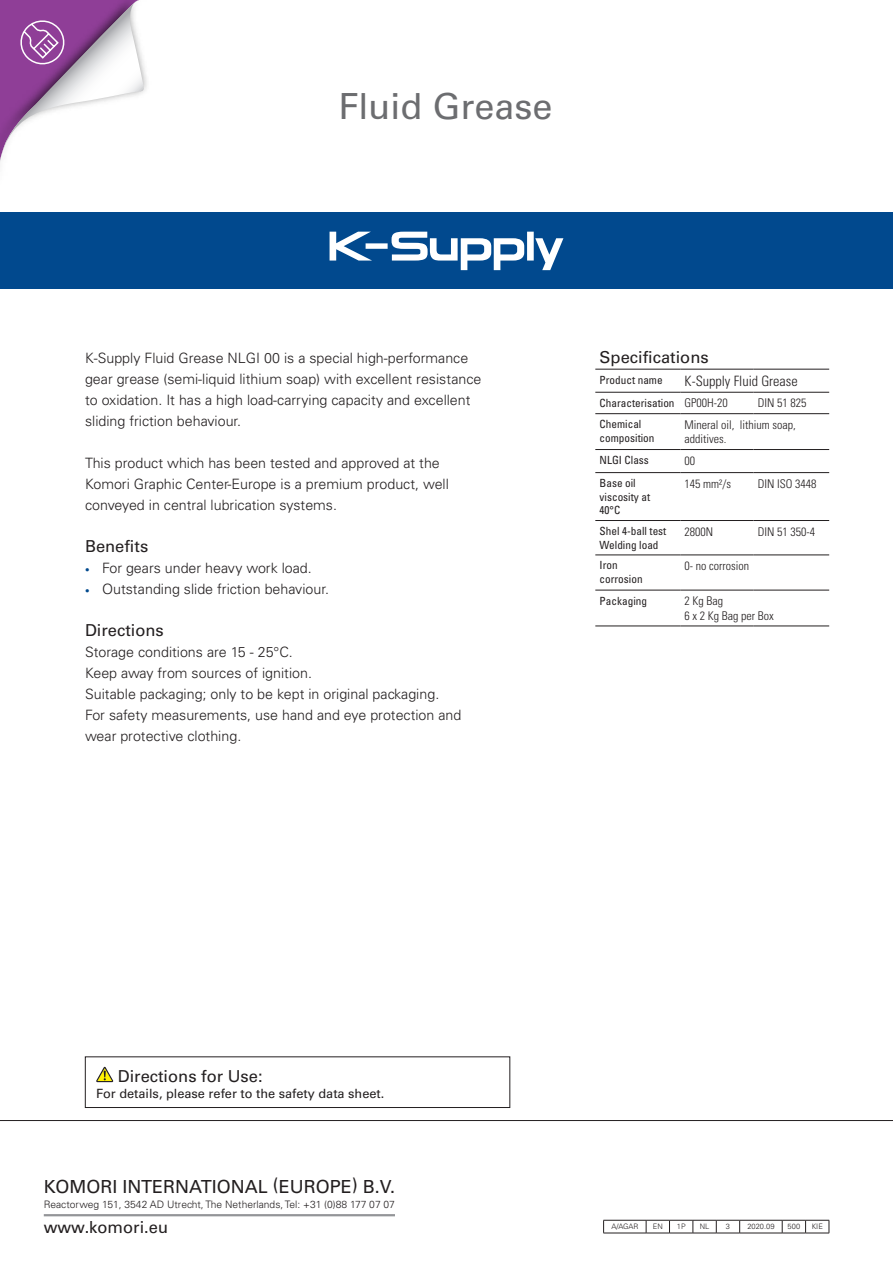
<style>
.page{position:relative;width:893px;height:1263px;background:#fff}
.page>*{position:absolute;margin:0;border:0;box-sizing:border-box;transform-origin:0 0}
.t1{font:36px "Univers LT Std";color:#6c6d70}
.t2{font:18px "Univers LT Std";color:#231f20}
.t3{font:16.5px "Univers LT Std";color:#231f20}
.t4{font:300 14.25px/21px "Univers LT Std";color:#231f20}
.t5{font:300 condensed 14.25px "Univers LT Std";color:#231f20}
.t6{font:12.75px "Univers LT Std";color:#231f20}
.t7{font:300 condensed 12px/14.4px "Univers LT Std";color:#231f20}
.t8{font:condensed 11.25px/13.5px "Univers LT Std";color:#231f20}
.t9{font:300 10.2px "Univers LT Std";color:#231f20}
.t10{font:300 7.5px "Univers LT Std";color:#231f20}
.s1{font-size:9px;color:#01498e}
.s2{font-weight:300;font-size:12px}
</style>
<div class="page">
<hr style="left:44px;top:1214px;width:351px;height:2px;background:#939598">
<div style="left:0;top:213px;width:893px;height:76px;background:#01498e"></div>
<div style="left:527px;top:232px;width:7px;height:29px;background:#fff"></div>
<div style="left:366px;top:243px;width:22px;height:6px;background:#fff"></div>
<svg style="left:330px;top:232px;width:42px;height:29px"></svg>
<svg style="left:535px;top:238px;width:28px;height:32px"></svg>
<svg style="left:391px;top:232px;width:133px;height:38px"></svg>
<hr style="left:0;top:1120px;width:893px;height:1px;background:#231f20">
<svg style="left:0;top:0;width:147px;height:162px"></svg>
<hr style="left:603px;top:1220px;width:43px;height:1px;background:#231f20">
<svg style="left:603px;top:1220px;width:1px;height:13px"></svg>
<hr style="left:740px;top:1220px;width:42px;height:1px;background:#231f20">
<hr style="left:603px;top:1233px;width:43px;height:1px;background:#231f20">
<hr style="left:740px;top:1233px;width:42px;height:1px;background:#231f20">
<svg style="left:646px;top:1220px;width:94px;height:14px"></svg>
<svg style="left:782px;top:1220px;width:48px;height:14px"></svg>
<hr style="left:595px;top:369px;width:85px;height:1px;background:#231f20">
<hr style="left:680px;top:369px;width:73px;height:1px;background:#231f20">
<hr style="left:753px;top:369px;width:76px;height:1px;background:#231f20">
<hr style="left:595px;top:625px;width:85px;height:1px;background:#231f20">
<hr style="left:680px;top:625px;width:73px;height:1px;background:#231f20">
<hr style="left:753px;top:625px;width:76px;height:1px;background:#231f20">
<hr style="left:595px;top:392px;width:85px;height:1px;background:#231f20">
<hr style="left:680px;top:392px;width:73px;height:1px;background:#231f20">
<hr style="left:753px;top:392px;width:76px;height:1px;background:#231f20">
<hr style="left:595px;top:413px;width:85px;height:1px;background:#231f20">
<hr style="left:680px;top:413px;width:73px;height:1px;background:#231f20">
<hr style="left:753px;top:413px;width:76px;height:1px;background:#231f20">
<hr style="left:595px;top:449px;width:85px;height:1px;background:#231f20">
<hr style="left:680px;top:449px;width:73px;height:1px;background:#231f20">
<hr style="left:753px;top:449px;width:76px;height:1px;background:#231f20">
<hr style="left:595px;top:472px;width:85px;height:1px;background:#231f20">
<hr style="left:680px;top:472px;width:73px;height:1px;background:#231f20">
<hr style="left:753px;top:472px;width:76px;height:1px;background:#231f20">
<hr style="left:595px;top:520px;width:85px;height:1px;background:#231f20">
<hr style="left:680px;top:520px;width:73px;height:1px;background:#231f20">
<hr style="left:753px;top:520px;width:76px;height:1px;background:#231f20">
<hr style="left:595px;top:555px;width:85px;height:1px;background:#231f20">
<hr style="left:680px;top:555px;width:73px;height:1px;background:#231f20">
<hr style="left:753px;top:555px;width:76px;height:1px;background:#231f20">
<hr style="left:595px;top:590px;width:85px;height:1px;background:#231f20">
<hr style="left:680px;top:590px;width:73px;height:1px;background:#231f20">
<hr style="left:753px;top:590px;width:76px;height:1px;background:#231f20">
<svg style="left:96px;top:1067px;width:17px;height:15px"></svg>
<div style="left:85px;top:1056px;width:425px;height:52px;border:1px solid #231f20"></div>
<h1 class="t1" style="left:338px;top:85px;width:216px">Fluid Grease</h1>
<p class="t4" style="left:85px;top:348px;width:398px">K-Supply Fluid Grease NLGI 00 is a special high-performance gear grease (semi-liquid lithium soap) with excellent resistance to oxidation. It has a high load-carrying capacity and excellent sliding friction behaviour.</p>
<p class="t4" style="left:85px;top:453px;width:365px">This product which has been tested and approved at the<br>Komori Graphic Center-Europe is a premium product, well conveyed in central lubrication systems.</p>
<p class="t3" style="left:85px;top:537px;width:65px">Benefits</p>
<p class="t4" style="left:85px;top:558px;width:228px"><span class="s1">•</span> For gears under heavy work load.</p>
<p class="t4" style="left:85px;top:579px;width:245px"><span class="s1">•</span> Outstanding slide friction behaviour.</p>
<p class="t3" style="left:85px;top:621px;width:80px">Directions</p>
<p class="t4" style="left:85px;top:642px;width:378px">Storage conditions are 15 - 25°C.<br>Keep away from sources of ignition.<br>Suitable packaging; only to be kept in original packaging.<br>For safety measurements, use hand and eye protection and wear protective clothing.</p>
<p class="t3" style="left:600px;top:347px;width:111px">Specifications</p>
<p class="t8" style="left:600px;top:373px;width:65px">Product name</p>
<p class="t5" style="left:685px;top:372px;width:115px">K-Supply Fluid Grease</p>
<p class="t8" style="left:600px;top:396px;width:130px">Characterisation <span class="s2">GP00H-20</span></p>
<p class="t7" style="left:758px;top:396px;width:50px">DIN 51 825</p>
<p class="t8" style="left:600px;top:417px;width:56px">Chemical composition</p>
<p class="t7" style="left:685px;top:417px;width:113px">Mineral oil, lithium soap, additives.</p>
<p class="t8" style="left:600px;top:453px;width:51px">NLGI Class</p>
<p class="t7" style="left:685px;top:453px;width:12px">00</p>
<p class="t8" style="left:600px;top:476px;width:52px">Base oil viscosity at<br>40°C</p>
<p class="t7" style="left:685px;top:476px;width:48px">145 mm²/s</p>
<p class="t7" style="left:758px;top:476px;width:60px">DIN ISO 3448</p>
<p class="t8" style="left:600px;top:524px;width:68px">Shel 4-ball test<br>Welding load</p>
<p class="t7" style="left:685px;top:524px;width:30px">2800N</p>
<p class="t7" style="left:758px;top:524px;width:59px">DIN 51 350-4</p>
<p class="t8" style="left:600px;top:558px;width:45px">Iron corrosion</p>
<p class="t7" style="left:685px;top:558px;width:66px">0- no corrosion</p>
<p class="t8" style="left:600px;top:594px;width:49px">Packaging</p>
<p class="t7" style="left:685px;top:594px;width:91px">2 Kg Bag<br>6 x 2 Kg Bag per Box</p>
<p class="t3" style="left:118px;top:1066px;width:146px">Directions for Use:</p>
<p class="t6" style="left:96px;top:1085px;width:290px">For details, please refer to the safety data sheet.</p>
<p class="t2" style="left:44px;top:1176px;width:353px">KOMORI INTERNATIONAL (EUROPE) B.V.</p>
<p class="t9" style="left:44px;top:1198px;width:353px">Reactorweg 151, 3542 AD Utrecht, The Netherlands, Tel: +31 (0)88 177 07 07</p>
<p class="t3" style="left:44px;top:1217px;width:126px">www.komori.eu</p>
<p class="t10" style="left:611px;top:1222px;width:28px">A/AGAR</p>
<p class="t10" style="left:653px;top:1222px;width:11px">EN</p>
<p class="t10" style="left:677px;top:1222px;width:10px">1P</p>
<p class="t10" style="left:700px;top:1222px;width:11px">NL</p>
<p class="t10" style="left:726px;top:1222px;width:6px">3</p>
<p class="t10" style="left:747px;top:1222px;width:29px">2020.09</p>
<p class="t10" style="left:788px;top:1222px;width:14px">500</p>
<p class="t10" style="left:812px;top:1222px;width:13px">KIE</p>
</div>
